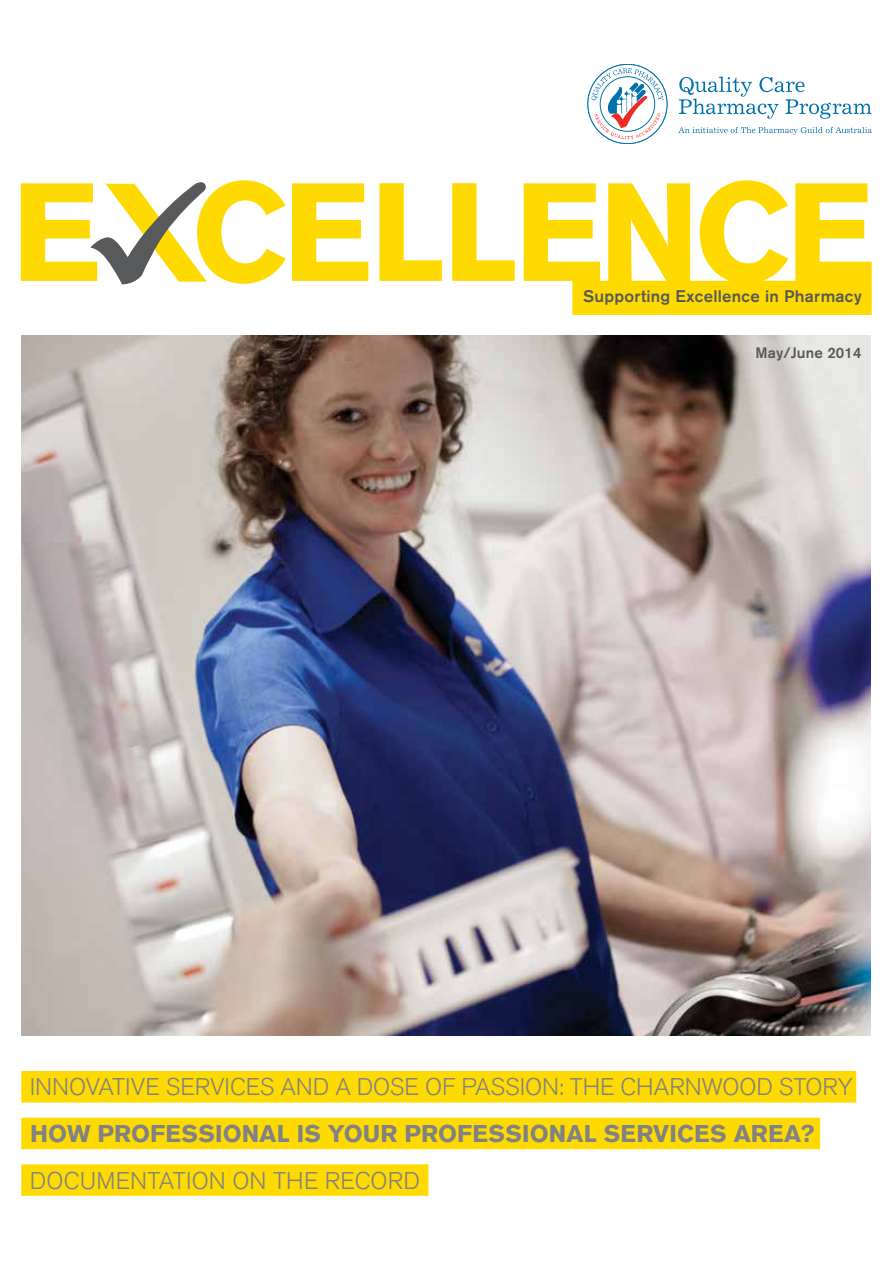
<style>
.page{position:relative;width:893px;height:1263px;background:#fff}
.page>*{position:absolute;margin:0;border:0;box-sizing:border-box;transform-origin:0 0}
.t1{font:300 24px "Akzidenz Grotesk BE";color:#808285}
.t2{font:700 24px "Akzidenz Grotesk BE";letter-spacing:.005em;color:#808285}
.t3{font:500 16.65px "Akzidenz Grotesk BE";letter-spacing:.015em;color:#58595b}
.t4{font:500 15px "Akzidenz Grotesk BE";letter-spacing:.01em;color:#58595b}
</style>
<div class="page">
<img style="left:21px;top:336px;width:850px;height:699px">
<svg style="left:21px;top:180px;width:851px;height:135px"></svg>
<svg style="left:90px;top:180px;width:118px;height:105px"></svg>
<div style="left:21px;top:1071px;width:835px;height:31px;background:#ffda00"></div>
<div style="left:21px;top:1118px;width:799px;height:31px;background:#ffda00"></div>
<div style="left:21px;top:1164px;width:407px;height:32px;background:#ffda00"></div>
<svg style="left:588px;top:64px;width:79px;height:80px"></svg>
<div style="left:588px;top:64px;width:79px;height:80px;border:1px solid #0071ac;border-radius:50%"></div>
<svg style="left:591px;top:68px;width:72px;height:71px"></svg>
<svg style="left:678px;top:127px;width:194px;height:8px"></svg>
<svg style="left:679px;top:76px;width:193px;height:43px"></svg>
<p class="t3" style="left:583px;top:286px;width:280px">Supporting Excellence in Pharmacy</p>
<p class="t4" style="left:755px;top:343px;width:108px">May/June 2014</p>
<p class="t1" style="left:30px;top:1073px;width:824px">INNOVATIVE SERVICES AND A DOSE OF PASSION: THE CHARNWOOD STORY</p>
<p class="t2" style="left:30px;top:1120px;width:786px">HOW PROFESSIONAL IS YOUR PROFESSIONAL SERVICES AREA?</p>
<p class="t1" style="left:30px;top:1167px;width:392px">DOCUMENTATION ON THE RECORD</p>
</div>
